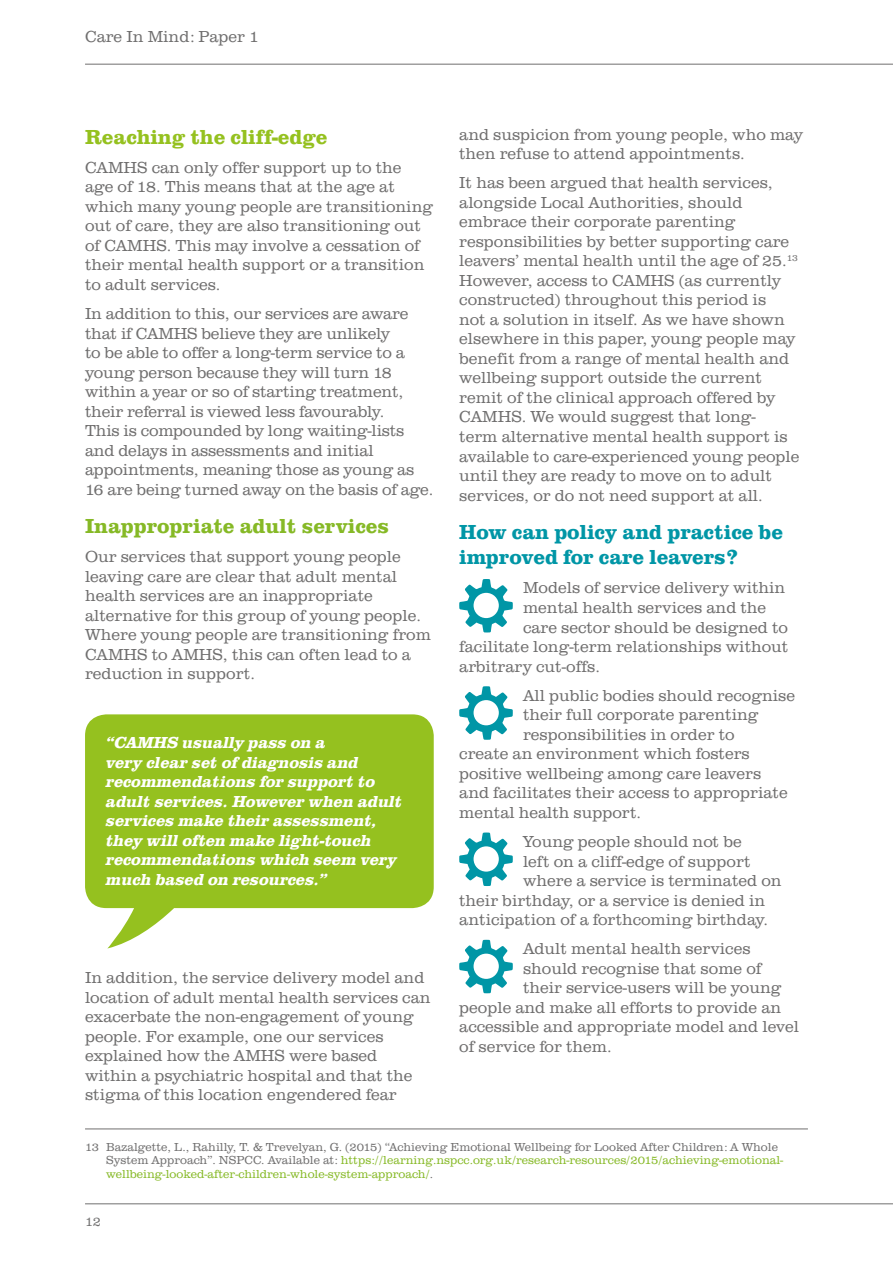
<style>
.page{position:relative;width:893px;height:1263px;background:#fff}
.page>*{position:absolute;margin:0;border:0;box-sizing:border-box;transform-origin:0 0}
.t1{font:700 21px/25.5px "URW Clarendon TOT";color:#0096a6}
.t2{font:700 21px "URW Clarendon TOT";color:#86b926}
.t3{font:700 21px "URW Clarendon TOT";color:#95c11f}
.t4{font:300 16.5px/19.5px "URW Clarendon TOT";color:#706f6f}
.t5{font:italic 700 16.5px/19.5px "URW Clarendon TOT";color:#fff}
.t6{font:300 13.5px "URW Clarendon TOT";color:#706f6f}
.t7{font:300 12px/13.5px "URW Clarendon TOT";color:#706f6f}
.s1{color:#86b926}
</style>
<div class="page">
<hr style="left:85px;top:64px;width:808px;height:1px;background:#706f6f">
<hr style="left:85px;top:1203px;width:808px;height:1px;background:#706f6f">
<svg style="left:85px;top:714px;width:349px;height:234px;fill:#95c11f"></svg>
<hr style="left:85px;top:1128px;width:723px;height:1px;background:#706f6f">
<svg style="left:459px;top:579px;width:54px;height:53px"></svg>
<svg style="left:459px;top:686px;width:54px;height:54px"></svg>
<svg style="left:459px;top:832px;width:54px;height:54px"></svg>
<svg style="left:459px;top:940px;width:54px;height:53px"></svg>
<p class="t4" style="left:85px;top:27px;width:176px">Care In Mind: Paper 1</p>
<p class="t4" style="left:459px;top:125px;width:345px">and suspicion from young people, who may then refuse to attend appointments.</p>
<p class="t4" style="left:459px;top:174px;width:342px">It has been argued that health services, alongside Local Authorities, should embrace their corporate parenting responsibilities by better supporting care leavers’ mental health until the age of 25.<sup>13<br></sup>However, access to CAMHS (as currently constructed) throughout this period is<br>not a solution in itself. As we have shown elsewhere in this paper, young people may benefit from a range of mental health and wellbeing support outside the current remit of the clinical approach offered by CAMHS. We would suggest that long-<br>term alternative mental health support is available to care-experienced young people until they are ready to move on to adult services, or do not need support at all.</p>
<p class="t1" style="left:459px;top:519px;width:325px">How can policy and practice be improved for care leavers?</p>
<p class="t4" style="left:523px;top:578px;width:264px">Models of service delivery within</p>
<p class="t4" style="left:523px;top:598px;width:245px">mental health services and the</p>
<p class="t4" style="left:523px;top:618px;width:266px">care sector should be designed to</p>
<p class="t4" style="left:459px;top:637px;width:331px">facilitate long-term relationships without</p>
<p class="t4" style="left:459px;top:657px;width:142px">arbitrary cut-offs.</p>
<p class="t4" style="left:523px;top:686px;width:273px">All public bodies should recognise</p>
<p class="t4" style="left:523px;top:705px;width:237px">their full corporate parenting</p>
<p class="t4" style="left:523px;top:725px;width:213px">responsibilities in order to</p>
<p class="t4" style="left:459px;top:744px;width:292px">create an environment which fosters</p>
<p class="t4" style="left:459px;top:764px;width:303px">positive wellbeing among care leavers</p>
<p class="t4" style="left:459px;top:783px;width:330px">and facilitates their access to appropriate</p>
<p class="t4" style="left:459px;top:803px;width:183px">mental health support.</p>
<p class="t4" style="left:523px;top:832px;width:220px">Young people should not be</p>
<p class="t4" style="left:523px;top:852px;width:229px">left on a cliff-edge of support</p>
<p class="t4" style="left:523px;top:871px;width:260px">where a service is terminated on</p>
<p class="t4" style="left:459px;top:891px;width:308px">their birthday, or a service is denied in</p>
<p class="t4" style="left:459px;top:910px;width:310px">anticipation of a forthcoming birthday.</p>
<p class="t4" style="left:523px;top:939px;width:229px">Adult mental health services</p>
<p class="t4" style="left:523px;top:959px;width:240px">should recognise that some of</p>
<p class="t4" style="left:523px;top:978px;width:260px">their service-users will be young</p>
<p class="t4" style="left:459px;top:998px;width:323px">people and make all efforts to provide an</p>
<p class="t4" style="left:459px;top:1017px;width:341px">accessible and appropriate model and level</p>
<p class="t4" style="left:459px;top:1037px;width:154px">of service for them.</p>
<p class="t3" style="left:85px;top:124px;width:244px">Reaching the cliff-edge</p>
<p class="t4" style="left:85px;top:158px;width:350px">CAMHS can only offer support up to the age of 18. This means that at the age at which many young people are transitioning out of care, they are also transitioning out of CAMHS. This may involve a cessation of their mental health support or a transition to adult services.</p>
<p class="t4" style="left:85px;top:304px;width:350px">In addition to this, our services are aware that if CAMHS believe they are unlikely<br>to be able to offer a long-term service to a young person because they will turn 18 within a year or so of starting treatment, their referral is viewed less favourably.<br>This is compounded by long waiting-lists and delays in assessments and initial appointments, meaning those as young as 16 are being turned away on the basis of age.</p>
<p class="t2" style="left:85px;top:513px;width:305px">Inappropriate adult services</p>
<p class="t4" style="left:85px;top:547px;width:347px">Our services that support young people leaving care are clear that adult mental health services are an inappropriate alternative for this group of young people.<br>Where young people are transitioning from CAMHS to AMHS, this can often lead to a reduction in support.</p>
<p class="t5" style="left:106px;top:733px;width:298px">“CAMHS usually pass on a<br>very clear set of diagnosis and recommendations for support to adult services. However when adult services make their assessment, they will often make light-touch recommendations which seem very much based on resources.”</p>
<p class="t4" style="left:85px;top:968px;width:347px">In addition, the service delivery model and location of adult mental health services can exacerbate the non-engagement of young people. For example, one our services explained how the AMHS were based within a psychiatric hospital and that the stigma of this location engendered fear</p>
<p class="t7" style="left:106px;top:1140px;width:679px;text-indent:-21px">13 Bazalgette, L., Rahilly, T. &amp; Trevelyan, G. (2015) “Achieving Emotional Wellbeing for Looked After Children: A Whole<br>System Approach”. NSPCC. Available at: <span class="s1">https://learning.nspcc.org.uk/research-resources/2015/achieving-emotional&shy;wellbeing-looked-after-children-whole-system-approach/</span>.</p>
<p class="t6" style="left:85px;top:1214px;width:17px">12</p>
</div>
